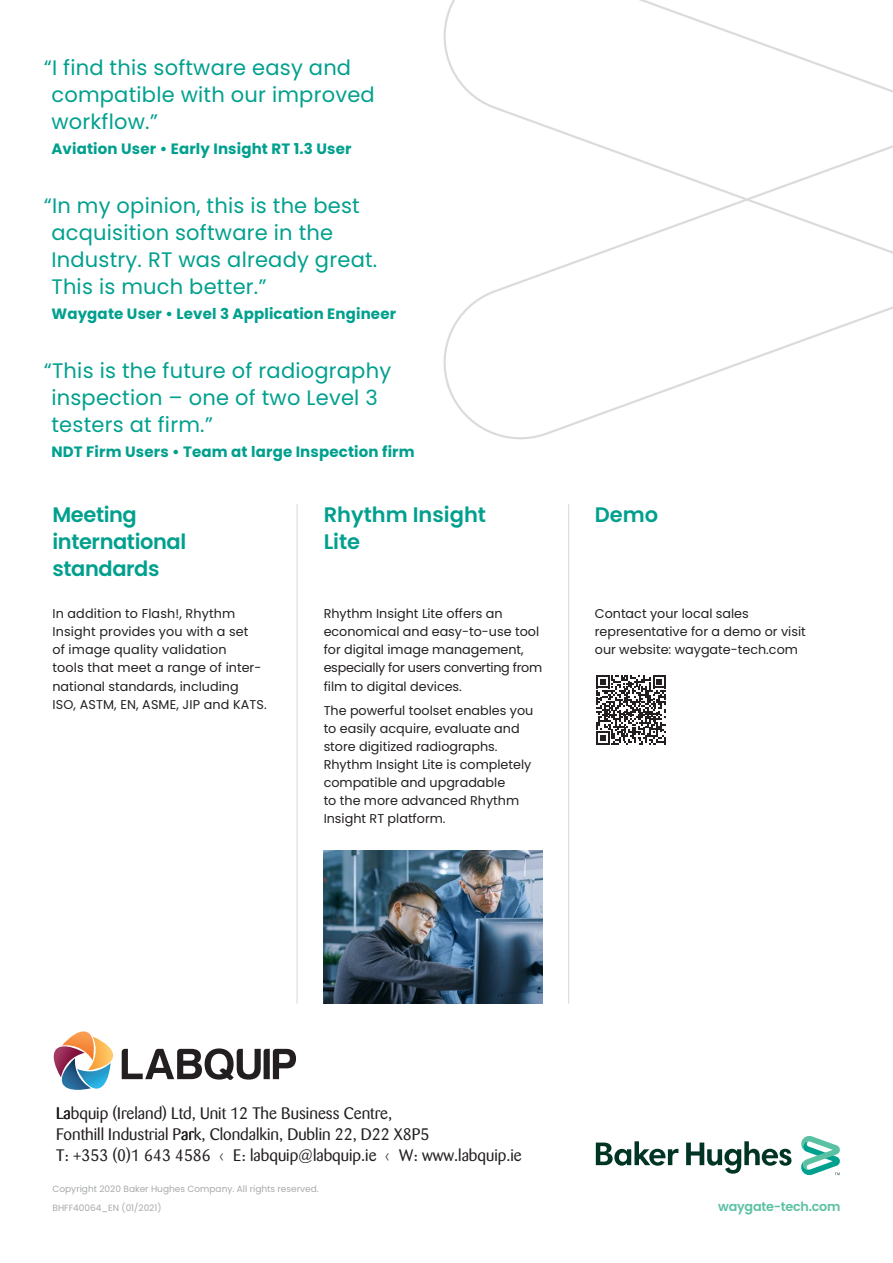
<style>
.page{position:relative;width:893px;height:1263px;background:#fff}
.page>*{position:absolute;margin:0;border:0;box-sizing:border-box;transform-origin:0 0}
.t1{font:21px/27px "Poppins";letter-spacing:.01em;color:#00a08e}
.t2{font:600 21px/27px "Poppins";letter-spacing:-.02em;color:#00a08e}
.t3{font:600 21px/27px "Poppins";color:#00a08e}
.t4{font:16.5px/21px "Barmeno";color:#231f20}
.t5{font:700 15px "Poppins";letter-spacing:.01em;color:#00a08e}
.t6{font:12.75px/18px "Poppins";color:#231f20}
.t7{font:600 12.75px "Poppins";letter-spacing:-.02em;color:#5bc1a3}
.t8{font:9px/18.8px "Poppins";color:#a7a9ac}
</style>
<div class="page">
<hr style="left:297px;top:504px;width:1px;height:499px;background:#dadbdc">
<hr style="left:568px;top:504px;width:1px;height:499px;background:#dadbdc">
<svg style="left:596px;top:675px;width:70px;height:69px"></svg>
<img style="left:324px;top:850px;width:218px;height:153px">
<svg style="left:443px;top:0;width:450px;height:440px"></svg>
<svg style="left:596px;top:1136px;width:244px;height:40px"></svg>
<svg style="left:53px;top:1031px;width:61px;height:59px"></svg>
<svg style="left:122px;top:1048px;width:174px;height:32px"></svg>
<h1 class="t1" style="left:51px;top:54px;width:325px;text-indent:-8px">“I find this software easy and compatible with our improved workflow.”</h1>
<p class="t5" style="left:51px;top:140px;width:302px">Aviation User • Early Insight RT 1.3 User</p>
<h1 class="t1" style="left:51px;top:192px;width:327px;text-indent:-8px">“In my opinion, this is the best acquisition software in the<br>Industry. RT was already great.<br>This is much better.”</h1>
<p class="t5" style="left:51px;top:305px;width:346px">Waygate User • Level 3 Application Engineer</p>
<h1 class="t1" style="left:51px;top:357px;width:341px;text-indent:-8px">“This is the future of radiography inspection – one of two Level 3 testers at firm.”</h1>
<p class="t5" style="left:51px;top:443px;width:365px">NDT Firm Users • Team at large Inspection firm</p>
<h1 class="t2" style="left:52px;top:501px;width:135px">Meeting international standards</h1>
<p class="t6" style="left:52px;top:605px;width:216px">In addition to Flash!, Rhythm<br>Insight provides you with a set<br>of image quality validation<br>tools that meet a range of inter&shy;national standards, including<br>ISO, ASTM, EN, ASME, JIP and KATS.</p>
<h1 class="t3" style="left:324px;top:501px;width:164px">Rhythm Insight<br>Lite</h1>
<p class="t6" style="left:324px;top:605px;width:220px">Rhythm Insight Lite offers an economical and easy-to-use tool for digital image management, especially for users converting from film to digital devices.</p>
<p class="t6" style="left:324px;top:702px;width:211px">The powerful toolset enables you to easily acquire, evaluate and store digitized radiographs.<br>Rhythm Insight Lite is completely compatible and upgradable<br>to the more advanced Rhythm<br>Insight RT platform.</p>
<h1 class="t2" style="left:595px;top:501px;width:65px">Demo</h1>
<p class="t6" style="left:595px;top:605px;width:212px">Contact your local sales representative for a demo or visit our website: waygate-tech.com</p>
<p class="t4" style="left:56px;top:1103px;width:375px">Labquip (Ireland) Ltd, Unit 12 The Business Centre,<br>Fonthill Industrial Park, Clondalkin, Dublin 22, D22 X8P5<br>T: +353 (0)1 643 4586</p>
<p class="t4" style="left:233px;top:1145px;width:145px">E: labquip@labquip.ie</p>
<p class="t4" style="left:399px;top:1145px;width:124px">W: www.labquip.ie</p>
<p class="t8" style="left:52px;top:1179px;width:268px">Copyright 2020 Baker Hughes Company. All rights reserved.<br>BHFF40064_EN (01/2021)</p>
<p class="t7" style="left:718px;top:1198px;width:124px">waygate-tech.com</p>
</div>
